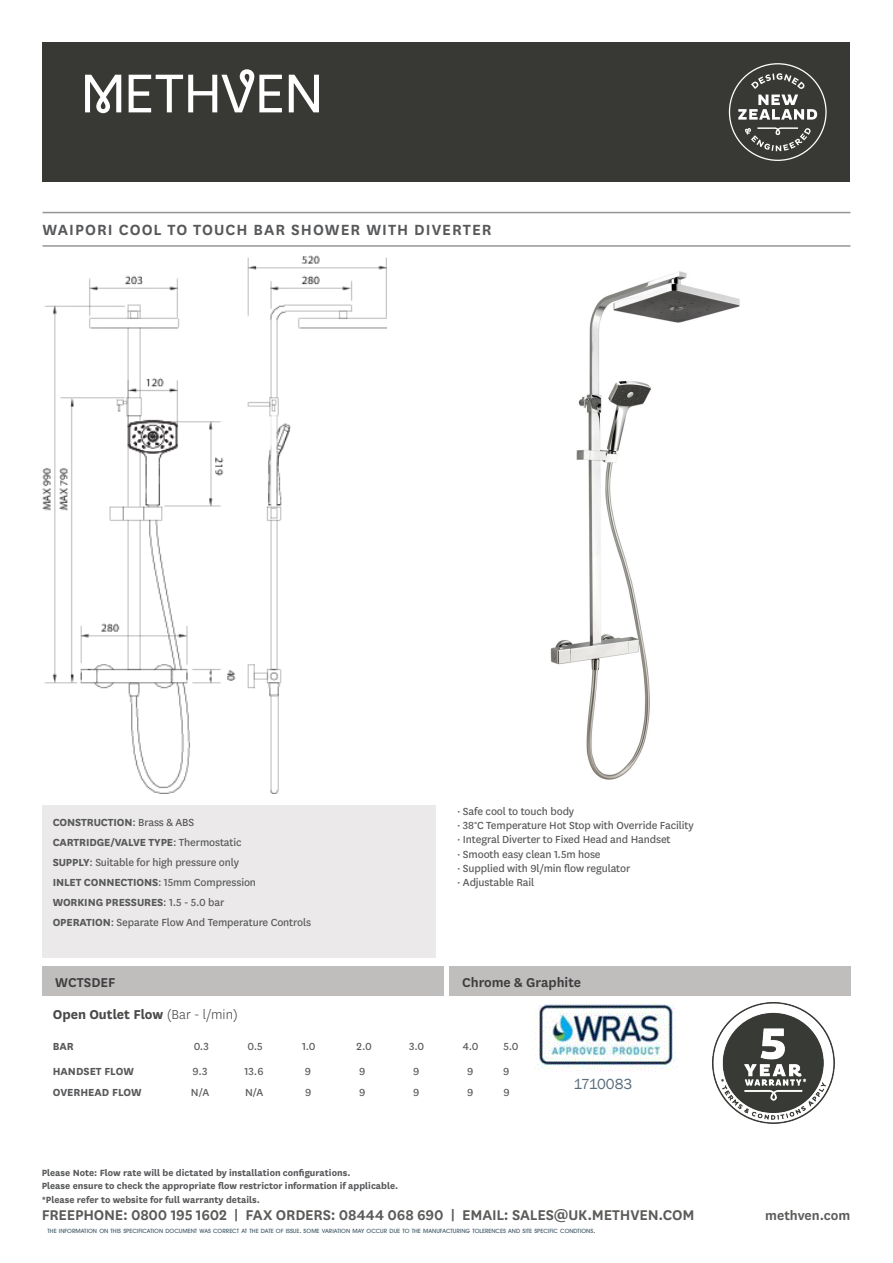
<style>
.page{position:relative;width:893px;height:1263px;background:#fff}
.page>*{position:absolute;margin:0;border:0;box-sizing:border-box;transform-origin:0 0}
.Product_Description{font:600 17.25px "National";letter-spacing:.06em;color:#57585a}
.Footer_-_Main_type{font:600 16.5px "National";letter-spacing:-.01em;color:#5b5c59}
.Product_Code___Price{font:700 15px "National";color:#494a47}
.Product_Code___Price-2{font:600 15px "National";color:#3e3e3f}
.Footer_-_Main_type-2{font:600 15px "National";color:#5b5c59}
.t1{font:15px "Franklin Gothic";letter-spacing:-.015em;color:#596e7e}
.Product_Bullets{font:12px "National";letter-spacing:-.01em;color:#57585a}
.Product_Specs___Info{font:700 12px "National";letter-spacing:-.01em;color:#57585a}
.Product_Specs___Info-2{font:12px "National";letter-spacing:-.01em;color:#57585a}
.t2{font:700 10.5px "National";color:#57585a}
.t3{font:500 6.3px "Avant Gard EF";color:#405968}
.s1{font-weight:400}
.s2{font-weight:700}
.s3{font-weight:300;color:#3e3e3f}
.s4{font-size:9px}
</style>
<div class="page">
<hr style="left:43px;top:212px;width:807px;height:1px;background:#939598">
<hr style="left:43px;top:245px;width:807px;height:2px;background:#939598">
<div style="left:43px;top:43px;width:807px;height:139px;background:#383935"></div>
<svg style="left:729px;top:63px;width:98px;height:98px"></svg>
<svg style="left:85px;top:75px;width:36px;height:38px"></svg>
<svg style="left:129px;top:69px;width:153px;height:43px"></svg>
<svg style="left:289px;top:75px;width:30px;height:37px"></svg>
<div style="left:43px;top:806px;width:393px;height:152px;background:#ebe9e9"></div>
<img style="left:42px;top:255px;width:345px;height:538px">
<div style="left:43px;top:966px;width:401px;height:30px;background:#c0bebd"></div>
<div style="left:449px;top:966px;width:401px;height:30px;background:#c0bebd"></div>
<img style="left:532px;top:1002px;width:146px;height:70px">
<img style="left:713px;top:1002px;width:121px;height:122px">
<img style="left:550px;top:271px;width:190px;height:509px">
<p class="Product_Description" style="left:43px;top:217px;width:451px">WAIPORI COOL TO TOUCH BAR SHOWER WITH DIVERTER</p>
<p class="Product_Specs___Info" style="left:53px;top:814px;width:143px">CONSTRUCTION<span class="s1">: Brass &amp; ABS</span></p>
<p class="Product_Specs___Info" style="left:53px;top:834px;width:190px">CARTRIDGE/VALVE TYPE<span class="s1">: Thermostatic</span></p>
<p class="Product_Specs___Info-2" style="left:53px;top:854px;width:188px"><span class="s2">SUPPLY</span>: Suitable for high pressure only</p>
<p class="Product_Specs___Info" style="left:53px;top:874px;width:205px">INLET CONNECTIONS<span class="s1">: 15mm Compression</span></p>
<p class="Product_Specs___Info" style="left:53px;top:894px;width:173px">WORKING PRESSURES<span class="s1">: 1.5 - 5.0 bar</span></p>
<p class="Product_Specs___Info-2" style="left:53px;top:914px;width:260px"><span class="s2">OPERATION</span>: Separate Flow And Temperature Controls</p>
<p class="Product_Bullets" style="left:457px;top:803px;width:119px">· Safe cool to touch body</p>
<p class="Product_Bullets" style="left:457px;top:817px;width:238px">· 38°C Temperature Hot Stop with Override Facility</p>
<p class="Product_Bullets" style="left:457px;top:832px;width:215px">· Integral Diverter to Fixed Head and Handset</p>
<p class="Product_Bullets" style="left:457px;top:846px;width:145px">· Smooth easy clean 1.5m hose</p>
<p class="Product_Bullets" style="left:457px;top:860px;width:175px">· Supplied with 9l/min flow regulator</p>
<p class="Product_Bullets" style="left:457px;top:875px;width:79px">· Adjustable Rail</p>
<p class="Product_Code___Price-2" style="left:55px;top:972px;width:62px">WCTSDEF</p>
<p class="Product_Code___Price-2" style="left:462px;top:972px;width:121px">Chrome &amp; Graphite</p>
<p class="Product_Code___Price" style="left:53px;top:1004px;width:187px">Open Outlet Flow <span class="s3">(Bar - l/min)</span></p>
<p class="Product_Specs___Info" style="left:53px;top:1037px;width:23px">BAR</p>
<p class="Product_Specs___Info-2" style="left:194px;top:1038px;width:17px">0.3</p>
<p class="Product_Specs___Info-2" style="left:247px;top:1038px;width:17px">0.5</p>
<p class="Product_Specs___Info-2" style="left:302px;top:1038px;width:15px">1.0</p>
<p class="Product_Specs___Info-2" style="left:356px;top:1038px;width:17px">2.0</p>
<p class="Product_Specs___Info-2" style="left:409px;top:1038px;width:17px">3.0</p>
<p class="Product_Specs___Info-2" style="left:463px;top:1038px;width:17px">4.0</p>
<p class="Product_Specs___Info-2" style="left:503px;top:1038px;width:17px">5.0</p>
<p class="Product_Specs___Info" style="left:53px;top:1083px;width:90px">OVERHEAD FLOW</p>
<p class="Product_Specs___Info-2" style="left:191px;top:1084px;width:20px">N/A</p>
<p class="Product_Specs___Info-2" style="left:245px;top:1084px;width:20px">N/A</p>
<p class="Product_Specs___Info-2" style="left:305px;top:1084px;width:8px">9</p>
<p class="Product_Specs___Info-2" style="left:359px;top:1084px;width:8px">9</p>
<p class="Product_Specs___Info-2" style="left:413px;top:1084px;width:8px">9</p>
<p class="Product_Specs___Info-2" style="left:467px;top:1084px;width:8px">9</p>
<p class="Product_Specs___Info-2" style="left:503px;top:1084px;width:8px">9</p>
<p class="Product_Specs___Info" style="left:53px;top:1063px;width:83px">HANDSET FLOW</p>
<p class="Product_Specs___Info-2" style="left:192px;top:1063px;width:17px">9.3</p>
<p class="Product_Specs___Info-2" style="left:245px;top:1063px;width:20px">13.6</p>
<p class="Product_Specs___Info-2" style="left:305px;top:1063px;width:8px">9</p>
<p class="Product_Specs___Info-2" style="left:359px;top:1063px;width:8px">9</p>
<p class="Product_Specs___Info-2" style="left:413px;top:1063px;width:8px">9</p>
<p class="Product_Specs___Info-2" style="left:467px;top:1063px;width:8px">9</p>
<p class="Product_Specs___Info-2" style="left:503px;top:1063px;width:8px">9</p>
<p class="t2" style="left:42px;top:1166px;width:310px">Please Note: Flow rate will be dictated by installation configurations.</p>
<p class="t2" style="left:42px;top:1178px;width:358px">Please ensure to check the appropriate flow restrictor information if applicable.</p>
<p class="t2" style="left:42px;top:1192px;width:220px">*Please refer to website for full warranty details.</p>
<p class="t1" style="left:573px;top:1074px;width:60px">1710083</p>
<p class="Footer_-_Main_type" style="left:42px;top:1204px;width:654px">FREEPHONE: 0800 195 1602 | FAX ORDERS: 08444 068 690 | EMAIL: SALES@UK.METHVEN.COM</p>
<p class="Footer_-_Main_type-2" style="left:765px;top:1205px;width:87px">methven.com</p>
<p class="t3" style="left:48px;top:1227px;width:549px">THE INFORMATION ON THIS SPECIFICATION DOCUMENT WAS CORRECT AT THE DATE OF ISSUE<span class="s4">.</span> SOME VARIATION MAY OCCUR DUE TO THE MANUFACTURING TOLERENCES AND SITE SPECIFIC CONDTIONS<span class="s4">.</span></p>
</div>
